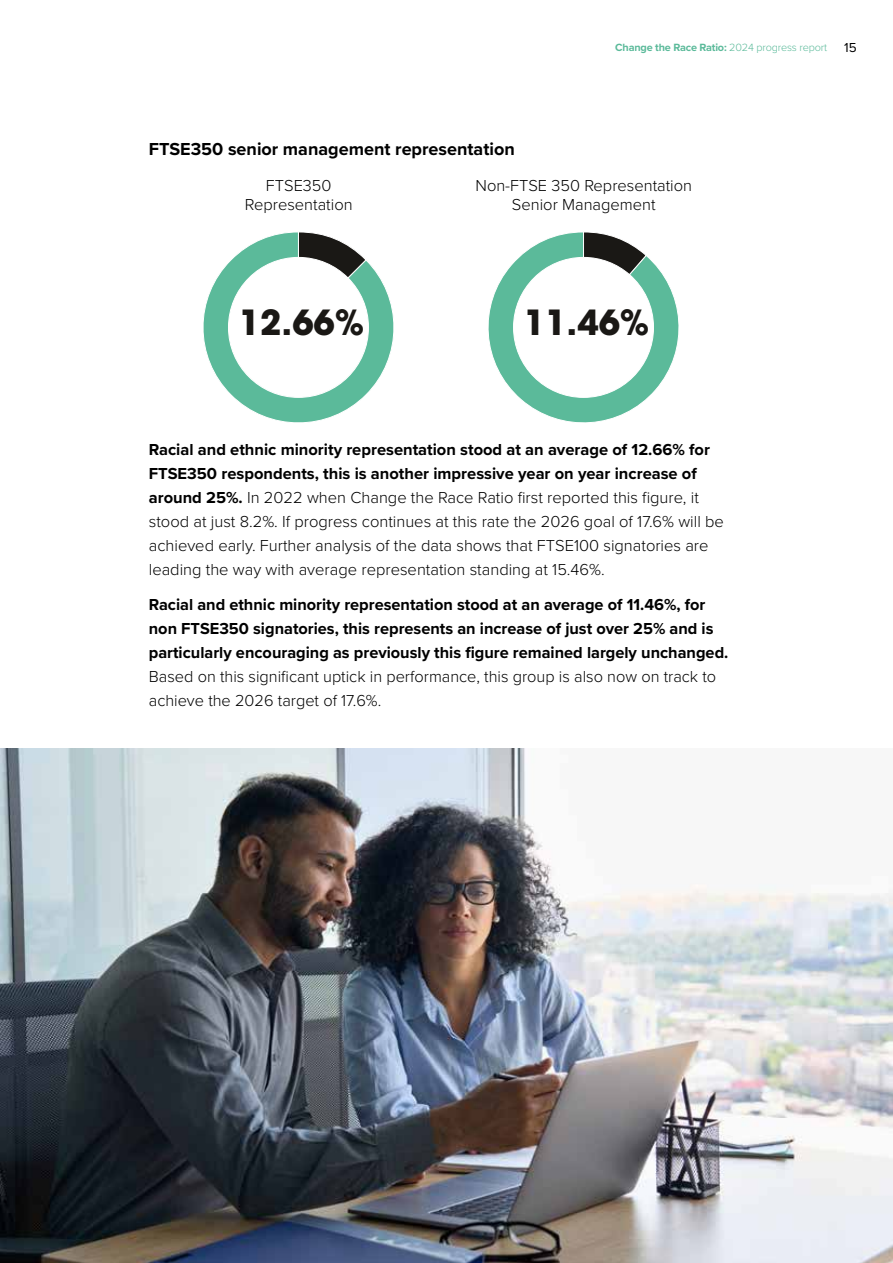
<style>
.page{position:relative;width:893px;height:1263px;background:#fff}
.page>*{position:absolute;margin:0;border:0;box-sizing:border-box;transform-origin:0 0}
.t1{font:700 34.35px "ITC Avant Garde Pro";color:#1a1815}
.t2{font:700 18px "Proxima Nova";color:#000}
.t3{font:300 16.5px/24px "Proxima Nova";color:#000;text-align:center}
.t4{font:700 16.5px/24px "Proxima Nova";color:#000}
.t5{font:13.5px "Proxima Nova";color:#000}
.t6{font:700 10.8px "Proxima Nova";letter-spacing:-.015em;color:#5bba9a}
.s1{font-weight:300}
.s2{font-weight:700}
</style>
<div class="page">
<svg style="left:203px;top:232px;width:191px;height:191px"></svg>
<svg style="left:488px;top:232px;width:191px;height:191px"></svg>
<img style="left:0;top:748px;width:893px;height:515px">
<p class="t2" style="left:149px;top:135px;width:367px">FTSE350 senior management representation</p>
<p class="t6" style="left:615px;top:39px;width:213px">Change the Race Ratio: <span class="s1">2024 progress report</span></p>
<p class="t5" style="left:844px;top:38px;width:14px">15</p>
<p class="t3" style="left:245px;top:174px;width:109px;line-height:19.8px">FTSE350<br>Representation</p>
<h1 class="t1" style="left:239px;top:300px;width:127px">12.66%</h1>
<p class="t3" style="left:475px;top:174px;width:218px;line-height:19.8px">Non-FTSE 350 Representation<br>Senior Management</p>
<h1 class="t1" style="left:524px;top:300px;width:127px">11.46%</h1>
<p class="t3" style="left:149px;top:437px;width:577px;text-align:left"><span class="s2">Racial and ethnic minority representation stood at an average of 12.66% for FTSE350 respondents, this is another impressive year on year increase of around 25%.</span> In 2022 when Change the Race Ratio first reported this figure, it stood at just 8.2%. If progress continues at this rate the 2026 goal of 17.6% will be achieved early. Further analysis of the data shows that FTSE100 signatories are leading the way with average representation standing at 15.46%.</p>
<p class="t4" style="left:149px;top:592px;width:581px">Racial and ethnic minority representation stood at an average of 11.46%, for non FTSE350 signatories, this represents an increase of just over 25% and is particularly encouraging as previously this figure remained largely unchanged.</p>
<p class="t3" style="left:149px;top:663px;width:569px;text-align:left">Based on this significant uptick in performance, this group is also now on track to achieve the 2026 target of 17.6%.</p>
</div>
